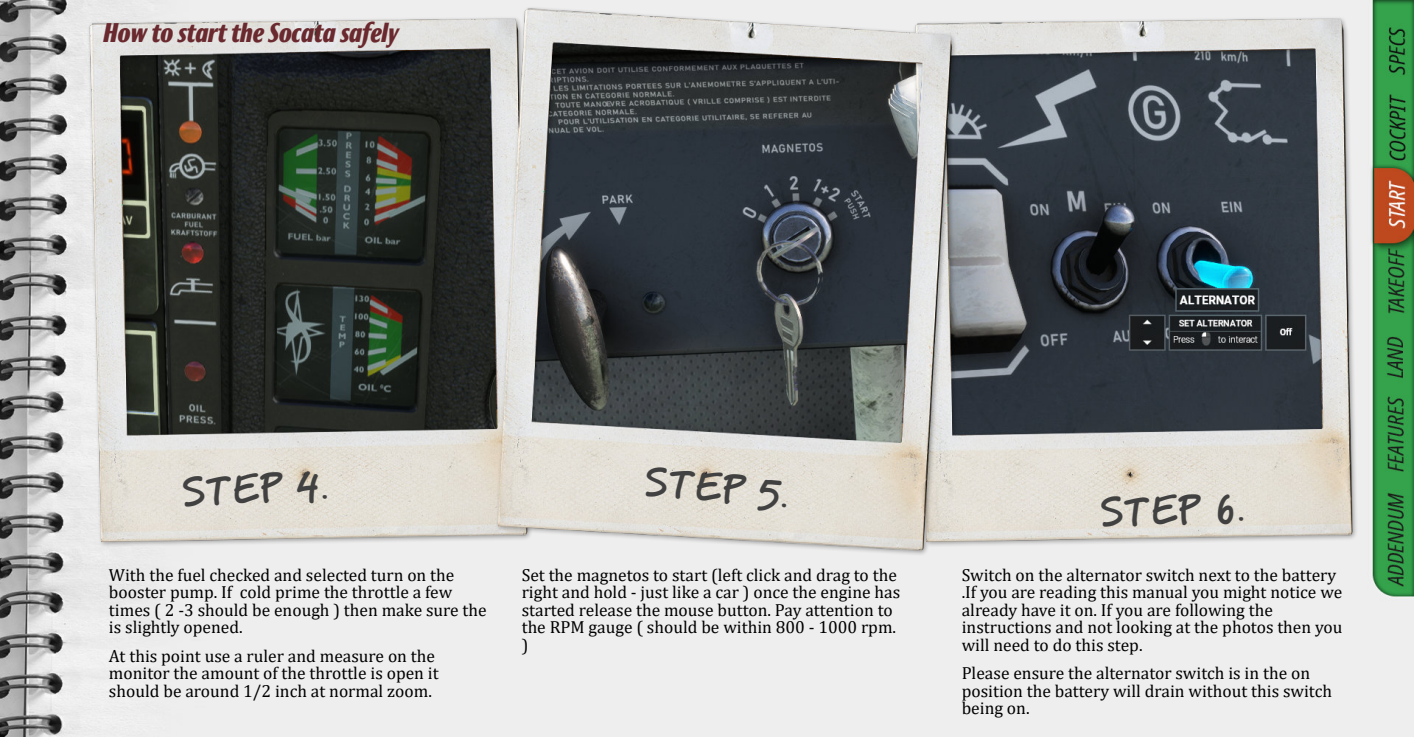
<style>
.page{position:relative;width:1414px;height:737px;background:#fff}
.page>*{position:absolute;margin:0;border:0;box-sizing:border-box;transform-origin:0 0}
.t1{font:700 40.07px "PF Reminder Pro";color:#414141}
.t2{font:italic 900 26.25px "Roxy";color:#6a292e}
.t3{font:17.5px/17.5px "Cambria";color:#000}
</style>
<div class="page">
<img style="left:0;top:0;width:1414px;height:737px">
<h2 class="t2" style="left:104px;top:16px;width:297px">How to start the Socata safely</h2>
<h1 class="t1" style="left:180px;top:475px;width:148px;rotate:-3deg">STEP 4.</h1>
<h1 class="t1" style="left:645px;top:464px;width:147px;rotate:5deg">STEP 5.</h1>
<h1 class="t1" style="left:1099px;top:495px;width:146px;rotate:-2deg">STEP 6.</h1>
<p class="t3" style="left:109px;top:567px;width:379px">With the fuel checked and selected turn on the booster pump. If cold prime the throttle a few times ( 2 -3 should be enough ) then make sure the is slightly opened.</p>
<p class="t3" style="left:109px;top:648px;width:331px">At this point use a ruler and measure on the monitor the amount of the throttle is open it should be around 1/2 inch at normal zoom.</p>
<p class="t3" style="left:522px;top:567px;width:380px">Set the magnetos to start (left click and drag to the right and hold - just like a car ) once the engine has started release the mouse button. Pay attention to the RPM gauge ( should be within 800 - 1000 rpm. )</p>
<p class="t3" style="left:962px;top:567px;width:382px">Switch on the alternator switch next to the battery .If you are reading this manual you might notice we already have it on. If you are following the instructions and not looking at the photos then you will need to do this step.</p>
<p class="t3" style="left:962px;top:665px;width:372px">Please ensure the alternator switch is in the on position the battery will drain without this switch being on.</p>
</div>
